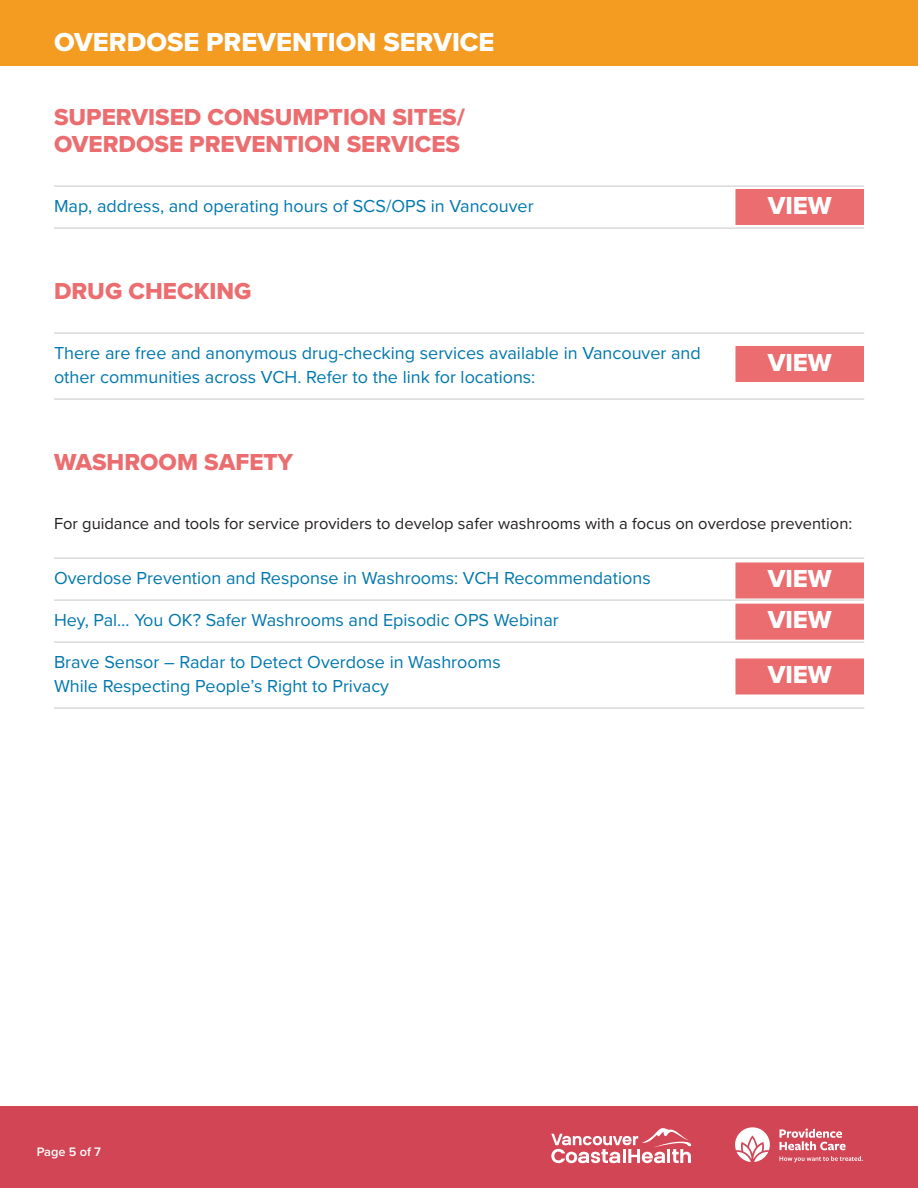
<style>
.page{position:relative;width:918px;height:1188px;background:#fff}
.page>*{position:absolute;margin:0;border:0;box-sizing:border-box;transform-origin:0 0}
.t1{font:27px "Proxima Nova Extrabld";color:#fff}
.t2{font:25.5px "Proxima Nova Extrabld";color:#fff}
.t3{font:24px/27px "Proxima Nova Extrabld";color:#eb6d6f}
.checklist_entry_L{font:18px/24px "Proxima Nova";color:#0078ae}
.body{font:16.5px "Proxima Nova";color:#231f20}
.t4{font:600 12.75px "Proxima Nova";color:#fff}
</style>
<div class="page">
<hr style="left:54px;top:186px;width:810px;height:1px;background:#cdcecd">
<hr style="left:54px;top:228px;width:810px;height:1px;background:#cdcecd">
<hr style="left:54px;top:333px;width:810px;height:1px;background:#cdcecd">
<hr style="left:54px;top:399px;width:810px;height:1px;background:#cdcecd">
<hr style="left:54px;top:558px;width:810px;height:1px;background:#cdcecd">
<hr style="left:54px;top:600px;width:810px;height:1px;background:#cdcecd">
<hr style="left:54px;top:642px;width:810px;height:1px;background:#cdcecd">
<hr style="left:54px;top:708px;width:810px;height:1px;background:#cdcecd">
<div style="left:736px;top:190px;width:127px;height:34px;background:#eb6d6f"></div>
<div style="left:735px;top:189px;width:129px;height:36px;border:2px solid #eb6d6f"></div>
<div style="left:736px;top:347px;width:127px;height:34px;background:#eb6d6f"></div>
<div style="left:735px;top:346px;width:129px;height:36px;border:2px solid #eb6d6f"></div>
<div style="left:736px;top:563px;width:127px;height:35px;background:#eb6d6f"></div>
<div style="left:735px;top:562px;width:129px;height:36px;border:2px solid #eb6d6f"></div>
<div style="left:736px;top:604px;width:127px;height:35px;background:#eb6d6f"></div>
<div style="left:735px;top:604px;width:129px;height:36px;border:2px solid #eb6d6f"></div>
<div style="left:736px;top:659px;width:127px;height:35px;background:#eb6d6f"></div>
<div style="left:735px;top:658px;width:129px;height:36px;border:2px solid #eb6d6f"></div>
<div style="left:0;top:0;width:918px;height:65px;background:#f49b22"></div>
<div style="left:0;top:1106px;width:918px;height:82px;background:#d14555"></div>
<svg style="left:779px;top:1156px;width:84px;height:6px"></svg>
<svg style="left:780px;top:1129px;width:66px;height:21px"></svg>
<svg style="left:735px;top:1127px;width:35px;height:35px"></svg>
<svg style="left:551px;top:1128px;width:140px;height:35px"></svg>
<p class="t1" style="left:54px;top:22px;width:442px">OVERDOSE PREVENTION SERVICE</p>
<p class="t3" style="left:54px;top:103px;width:413px">SUPERVISED CONSUMPTION SITES/<br>OVERDOSE PREVENTION SERVICES</p>
<p class="checklist_entry_L" style="left:54px;top:193px;width:481px">Map, address, and operating hours of SCS/OPS in Vancouver</p>
<p class="t3" style="left:54px;top:277px;width:199px">DRUG CHECKING</p>
<p class="checklist_entry_L" style="left:54px;top:340px;width:648px">There are free and anonymous drug-checking services available in Vancouver and other communities across VCH. Refer to the link for locations:</p>
<p class="t3" style="left:54px;top:448px;width:241px">WASHROOM SAFETY</p>
<p class="t2" style="left:768px;top:186px;width:66px">VIEW</p>
<p class="t2" style="left:768px;top:343px;width:66px">VIEW</p>
<p class="body" style="left:54px;top:511px;width:800px">For guidance and tools for service providers to develop safer washrooms with a focus on overdose prevention:</p>
<p class="checklist_entry_L" style="left:54px;top:565px;width:598px">Overdose Prevention and Response in Washrooms: VCH Recommendations</p>
<p class="checklist_entry_L" style="left:54px;top:607px;width:506px">Hey, Pal… You OK? Safer Washrooms and Episodic OPS Webinar</p>
<p class="checklist_entry_L" style="left:54px;top:649px;width:448px">Brave Sensor – Radar to Detect Overdose in Washrooms<br>While Respecting People’s Right to Privacy</p>
<p class="t2" style="left:768px;top:560px;width:66px">VIEW</p>
<p class="t2" style="left:768px;top:601px;width:66px">VIEW</p>
<p class="t2" style="left:768px;top:656px;width:66px">VIEW</p>
<p class="t4" style="left:37px;top:1142px;width:66px">Page 5 of 7</p>
</div>
